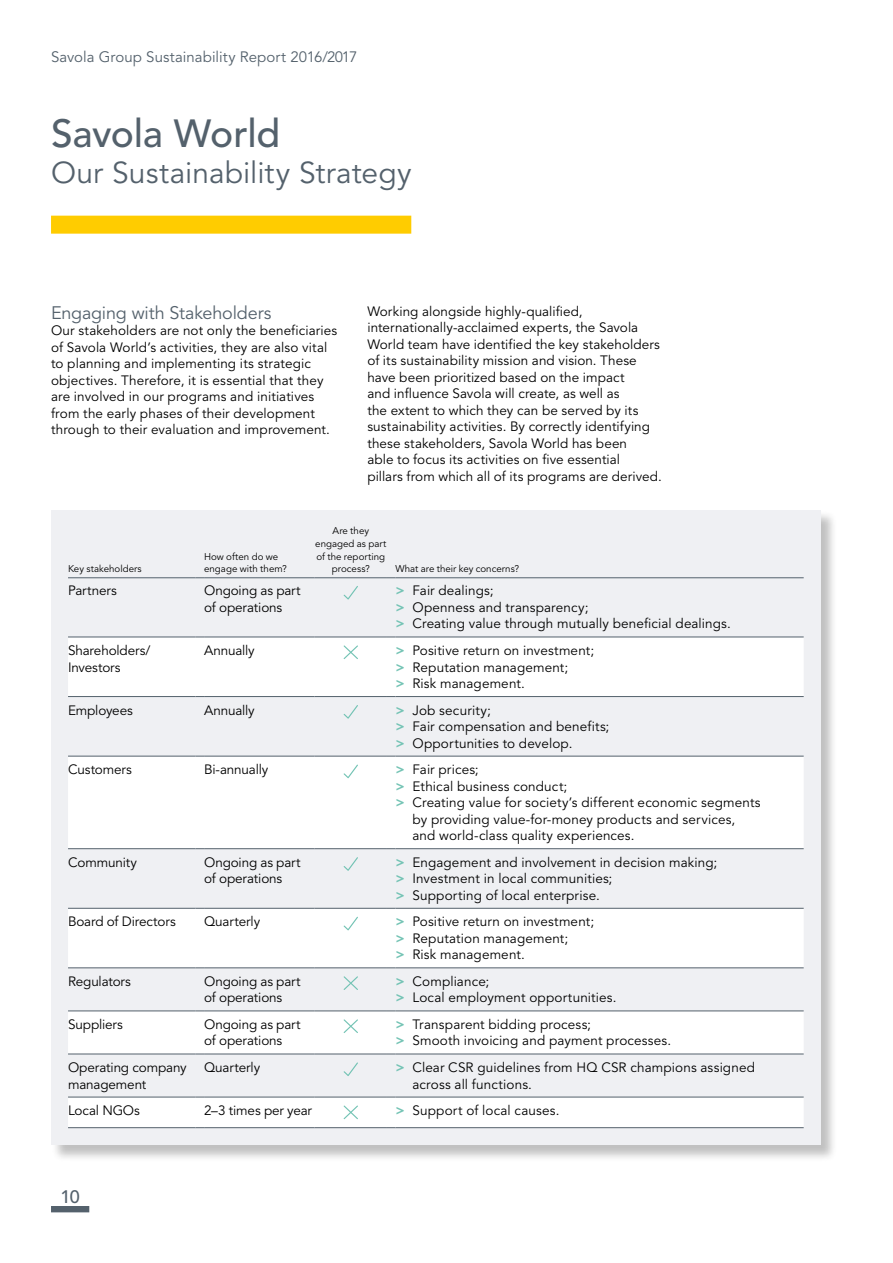
<style>
.page{position:relative;width:893px;height:1263px;background:#fff}
.page>*{position:absolute;margin:0;border:0;box-sizing:border-box;transform-origin:0 0}
.t1{font:500 39px "Avenir LT Std";letter-spacing:-.01em;color:#54616c}
.t2{font:30px "Avenir LT Std";letter-spacing:.005em;color:#54616c}
.t3{font:18px "Avenir LT Std";letter-spacing:-.01em;color:#54616c}
.t4{font:500 18px "Avenir LT Std";color:#54616c}
.t5{font:15px "Avenir LT Std";letter-spacing:.005em;color:#54616c}
.t6{font:13.5px/16.5px "Avenir LT Std";letter-spacing:.005em;color:#000}
.t7{font:13.5px "Avenir LT Std";letter-spacing:-.015em;color:#000}
.t8{font:9.75px/12.8px "Avenir LT Std";color:#000}
.s1{font-weight:800;font-size:14.25px;color:#73c3b4}
</style>
<div class="page">
<div style="left:51px;top:1206px;width:38px;height:6px;background:#54616c"></div>
<div style="left:51px;top:216px;width:360px;height:18px;background:#fc0"></div>
<div style="left:51px;top:510px;width:787px;height:652px;background:#000;opacity:.25"></div>
<div style="left:51px;top:510px;width:770px;height:635px;background:#eff0f3"></div>
<svg style="left:68px;top:638px;width:736px;height:489px;fill:#fff"></svg>
<hr style="left:68px;top:577px;width:128px;height:1px;background:#54616c">
<hr style="left:204px;top:577px;width:111px;height:1px;background:#54616c">
<hr style="left:315px;top:577px;width:72px;height:1px;background:#54616c">
<hr style="left:395px;top:577px;width:409px;height:1px;background:#54616c">
<hr style="left:68px;top:637px;width:128px;height:1px;background:#54616c">
<hr style="left:204px;top:637px;width:111px;height:1px;background:#54616c">
<hr style="left:315px;top:637px;width:72px;height:1px;background:#54616c">
<hr style="left:395px;top:637px;width:409px;height:1px;background:#54616c">
<hr style="left:68px;top:696px;width:128px;height:1px;background:#54616c">
<hr style="left:204px;top:696px;width:111px;height:1px;background:#54616c">
<hr style="left:315px;top:696px;width:72px;height:1px;background:#54616c">
<hr style="left:395px;top:696px;width:409px;height:1px;background:#54616c">
<hr style="left:68px;top:756px;width:128px;height:1px;background:#54616c">
<hr style="left:204px;top:756px;width:111px;height:1px;background:#54616c">
<hr style="left:315px;top:756px;width:72px;height:1px;background:#54616c">
<hr style="left:395px;top:756px;width:409px;height:1px;background:#54616c">
<hr style="left:68px;top:848px;width:128px;height:1px;background:#54616c">
<hr style="left:204px;top:848px;width:111px;height:1px;background:#54616c">
<hr style="left:315px;top:848px;width:72px;height:1px;background:#54616c">
<hr style="left:395px;top:848px;width:409px;height:1px;background:#54616c">
<hr style="left:68px;top:908px;width:128px;height:1px;background:#54616c">
<hr style="left:204px;top:908px;width:111px;height:1px;background:#54616c">
<hr style="left:315px;top:908px;width:72px;height:1px;background:#54616c">
<hr style="left:395px;top:908px;width:409px;height:1px;background:#54616c">
<hr style="left:68px;top:967px;width:128px;height:1px;background:#54616c">
<hr style="left:204px;top:967px;width:111px;height:1px;background:#54616c">
<hr style="left:315px;top:967px;width:72px;height:1px;background:#54616c">
<hr style="left:395px;top:967px;width:409px;height:1px;background:#54616c">
<hr style="left:68px;top:1010px;width:128px;height:1px;background:#54616c">
<hr style="left:204px;top:1010px;width:111px;height:1px;background:#54616c">
<hr style="left:315px;top:1010px;width:72px;height:1px;background:#54616c">
<hr style="left:395px;top:1010px;width:409px;height:1px;background:#54616c">
<hr style="left:68px;top:1053px;width:128px;height:1px;background:#54616c">
<hr style="left:204px;top:1053px;width:111px;height:1px;background:#54616c">
<hr style="left:315px;top:1053px;width:72px;height:1px;background:#54616c">
<hr style="left:395px;top:1053px;width:409px;height:1px;background:#54616c">
<hr style="left:68px;top:1097px;width:128px;height:1px;background:#54616c">
<hr style="left:204px;top:1097px;width:111px;height:1px;background:#54616c">
<hr style="left:315px;top:1097px;width:72px;height:1px;background:#54616c">
<hr style="left:395px;top:1097px;width:409px;height:1px;background:#54616c">
<hr style="left:68px;top:1127px;width:128px;height:1px;background:#54616c">
<hr style="left:204px;top:1127px;width:111px;height:1px;background:#54616c">
<hr style="left:315px;top:1127px;width:72px;height:1px;background:#54616c">
<hr style="left:395px;top:1127px;width:409px;height:1px;background:#54616c">
<svg style="left:344px;top:586px;width:14px;height:13px"></svg>
<svg style="left:344px;top:645px;width:14px;height:14px"></svg>
<svg style="left:344px;top:705px;width:14px;height:14px"></svg>
<svg style="left:344px;top:764px;width:14px;height:14px"></svg>
<svg style="left:344px;top:857px;width:14px;height:14px"></svg>
<svg style="left:344px;top:917px;width:14px;height:13px"></svg>
<svg style="left:344px;top:976px;width:14px;height:14px"></svg>
<svg style="left:344px;top:1019px;width:14px;height:14px"></svg>
<svg style="left:344px;top:1062px;width:14px;height:14px"></svg>
<svg style="left:344px;top:1105px;width:14px;height:14px"></svg>
<p class="t5" style="left:51px;top:48px;width:308px">Savola Group Sustainability Report 2016/2017</p>
<h1 class="t1" style="left:51px;top:111px;width:231px">Savola World</h1>
<h2 class="t2" style="left:51px;top:155px;width:362px">Our Sustainability Strategy</h2>
<h3 class="t3" style="left:51px;top:302px;width:222px">Engaging with Stakeholders</h3>
<p class="t6" style="left:51px;top:323px;width:288px">Our stakeholders are not only the beneficiaries of Savola World’s activities, they are also vital to planning and implementing its strategic objectives. Therefore, it is essential that they are involved in our programs and initiatives from the early phases of their development through to their evaluation and improvement.</p>
<p class="t6" style="left:367px;top:303px;width:296px">Working alongside highly-qualified, internationally-acclaimed experts, the Savola World team have identified the key stakeholders of its sustainability mission and vision. These have been prioritized based on the impact<br>and influence Savola will create, as well as<br>the extent to which they can be served by its sustainability activities. By correctly identifying these stakeholders, Savola World has been<br>able to focus its activities on five essential<br>pillars from which all of its programs are derived.</p>
<p class="t8" style="left:68px;top:563px;width:75px">Key stakeholders</p>
<p class="t8" style="left:204px;top:550px;width:84px">How often do we engage with them?</p>
<p class="t8" style="left:315px;top:525px;width:73px;text-align:center">Are they engaged as part of the reporting process?</p>
<p class="t8" style="left:395px;top:563px;width:125px">What are their key concerns?</p>
<p class="t6" style="left:68px;top:583px;width:50px">Partners</p>
<p class="t6" style="left:204px;top:583px;width:98px">Ongoing as part of operations</p>
<p class="t6" style="left:395px;top:583px;width:337px"><span class="s1">&gt;</span> Fair dealings;<br><span class="s1">&gt;</span> Openness and transparency;<br><span class="s1">&gt;</span> Creating value through mutually beneficial dealings.</p>
<p class="t6" style="left:68px;top:642px;width:84px">Shareholders/<br>Investors</p>
<p class="t7" style="left:204px;top:643px;width:52px">Annually</p>
<p class="t6" style="left:395px;top:642px;width:200px"><span class="s1">&gt;</span> Positive return on investment; <span class="s1">&gt;</span> Reputation management;<br><span class="s1">&gt;</span> Risk management.</p>
<p class="t6" style="left:68px;top:702px;width:66px">Employees</p>
<p class="t7" style="left:204px;top:702px;width:52px">Annually</p>
<p class="t6" style="left:395px;top:702px;width:215px"><span class="s1">&gt;</span> Job security;<br><span class="s1">&gt;</span> Fair compensation and benefits; <span class="s1">&gt;</span> Opportunities to develop.</p>
<p class="t6" style="left:68px;top:762px;width:65px">Customers</p>
<p class="t7" style="left:204px;top:762px;width:66px">Bi-annually</p>
<p class="t6" style="left:395px;top:762px;width:85px"><span class="s1">&gt;</span> Fair prices;</p>
<p class="t6" style="left:395px;top:778px;width:173px"><span class="s1">&gt;</span> Ethical business conduct;</p>
<p class="t6" style="left:395px;top:795px;width:367px"><span class="s1">&gt;</span> Creating value for society’s different economic segments</p>
<p class="t6" style="left:412px;top:811px;width:324px">by providing value-for-money products and services,</p>
<p class="t6" style="left:412px;top:828px;width:224px">and world-class quality experiences.</p>
<p class="t6" style="left:68px;top:854px;width:71px">Community</p>
<p class="t6" style="left:204px;top:854px;width:98px">Ongoing as part of operations</p>
<p class="t6" style="left:395px;top:854px;width:323px"><span class="s1">&gt;</span> Engagement and involvement in decision making; <span class="s1">&gt;</span> Investment in local communities;<br><span class="s1">&gt;</span> Supporting of local enterprise.</p>
<p class="t6" style="left:68px;top:914px;width:109px">Board of Directors</p>
<p class="t6" style="left:204px;top:914px;width:58px">Quarterly</p>
<p class="t6" style="left:395px;top:914px;width:200px"><span class="s1">&gt;</span> Positive return on investment; <span class="s1">&gt;</span> Reputation management;<br><span class="s1">&gt;</span> Risk management.</p>
<p class="t7" style="left:68px;top:973px;width:64px">Regulators</p>
<p class="t6" style="left:204px;top:973px;width:98px">Ongoing as part of operations</p>
<p class="t6" style="left:395px;top:973px;width:222px"><span class="s1">&gt;</span> Compliance;<br><span class="s1">&gt;</span> Local employment opportunities.</p>
<p class="t6" style="left:68px;top:1016px;width:56px">Suppliers</p>
<p class="t6" style="left:204px;top:1016px;width:98px">Ongoing as part of operations</p>
<p class="t6" style="left:395px;top:1016px;width:277px"><span class="s1">&gt;</span> Transparent bidding process;<br><span class="s1">&gt;</span> Smooth invoicing and payment processes.</p>
<p class="t6" style="left:68px;top:1059px;width:120px">Operating company management</p>
<p class="t6" style="left:204px;top:1059px;width:58px">Quarterly</p>
<p class="t6" style="left:412px;top:1059px;width:344px;text-indent:-17px"><span class="s1">&gt;</span> Clear CSR guidelines from HQ CSR champions assigned across all functions.</p>
<p class="t6" style="left:68px;top:1102px;width:73px">Local NGOs</p>
<p class="t6" style="left:204px;top:1102px;width:110px">2–3 times per year</p>
<p class="t6" style="left:395px;top:1102px;width:166px"><span class="s1">&gt;</span> Support of local causes.</p>
<h3 class="t4" style="left:60px;top:1187px;width:21px">10</h3>
</div>
